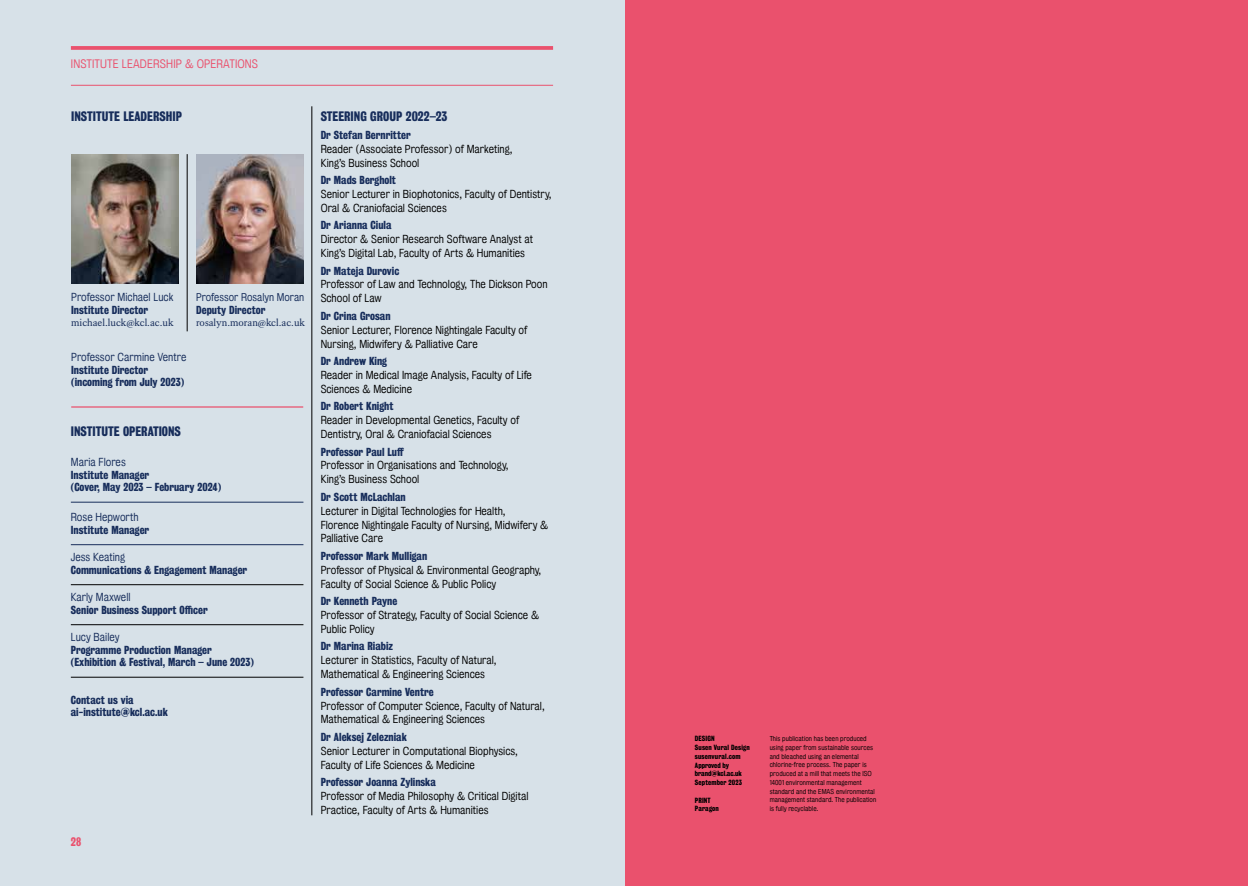
<style>
.page{position:relative;width:1248px;height:886px;background:#fff}
.page>*{position:absolute;margin:0;border:0;box-sizing:border-box;transform-origin:0 0}
.t1{font:12.5px "Kings Bureau Grot Three Seven";color:#172d5b}
.t2{font:11.25px "Kings Bureau Grot Five One";letter-spacing:.01em;color:#ea516d}
.t3{font:11.25px "Kings Bureau Grot Three Seven";color:#ea516d}
.t4{font:10.62px/13.9px "Kings Bureau Grot Five One";color:#000}
.t5{font:10.62px/12.5px "Kings Bureau Grot Three Seven";color:#172d5b}
.t6{font:10.62px "Kings Bureau Grot Five One";color:#172d5b}
.t7{font:10.62px "Kings Caslon Text";color:#172d5b}
.t8{font:10.25px "Kings Bureau Grot Five One";color:#172d5b}
.t9{font:6.88px/8.8px "Kings Bureau Grot Three Seven";letter-spacing:.02em;color:#000}
.t10{font:6.5px/8.8px "Kings Bureau Grot Five One";letter-spacing:.01em;color:#000}
</style>
<div class="page">
<div style="left:624px;top:0;width:623px;height:886px;background:#ea516d"></div>
<div style="left:0;top:0;width:624px;height:886px;background:#d7e1e8"></div>
<hr style="left:71px;top:85px;width:482px;height:1px;background:#ea516d">
<svg style="left:71px;top:46px;width:482px;height:4px;background:#e85974"></svg>
<hr style="left:71px;top:502px;width:232px;height:1px;background:#172d5b">
<hr style="left:71px;top:544px;width:232px;height:1px;background:#172d5b">
<hr style="left:71px;top:584px;width:232px;height:1px;background:#000">
<hr style="left:71px;top:624px;width:232px;height:1px;background:#000">
<hr style="left:71px;top:677px;width:232px;height:1px;background:#000">
<img style="left:71px;top:154px;width:107px;height:129px">
<img style="left:196px;top:154px;width:107px;height:129px">
<hr style="left:187px;top:154px;width:1px;height:177px;background:#000">
<hr style="left:311px;top:106px;width:1px;height:709px;background:#000">
<hr style="left:71px;top:406px;width:232px;height:2px;background:#ea516d">
<p class="t2" style="left:71px;top:58px;width:189px">INSTITUTE LEADERSHIP &amp; OPERATIONS</p>
<p class="t1" style="left:71px;top:109px;width:112px">INSTITUTE LEADERSHIP</p>
<p class="t6" style="left:71px;top:291px;width:104px">Professor Michael Luck</p>
<p class="t5" style="left:71px;top:304px;width:78px">Institute Director</p>
<p class="t7" style="left:71px;top:317px;width:104px">michael.luck@kcl.ac.uk</p>
<p class="t6" style="left:71px;top:351px;width:117px">Professor Carmine Ventre</p>
<p class="t5" style="left:71px;top:364px;width:114px">Institute Director (incoming from July 2023)</p>
<p class="t8" style="left:196px;top:292px;width:110px">Professor Rosalyn Moran</p>
<p class="t5" style="left:196px;top:304px;width:71px">Deputy Director</p>
<p class="t7" style="left:196px;top:317px;width:110px">rosalyn.moran@kcl.ac.uk</p>
<p class="t1" style="left:71px;top:424px;width:112px">INSTITUTE OPERATIONS</p>
<p class="t6" style="left:71px;top:456px;width:56px">Maria Flores</p>
<p class="t5" style="left:71px;top:469px;width:152px">Institute Manager<br>(Cover, May 2023 – February 2024)</p>
<p class="t6" style="left:71px;top:511px;width:69px">Rose Hepworth</p>
<p class="t5" style="left:71px;top:524px;width:80px">Institute Manager</p>
<p class="t6" style="left:71px;top:551px;width:56px">Jess Keating</p>
<p class="t5" style="left:71px;top:564px;width:178px">Communications &amp; Engagement Manager</p>
<p class="t6" style="left:71px;top:591px;width:61px">Karly Maxwell</p>
<p class="t5" style="left:71px;top:604px;width:138px">Senior Business Support Officer</p>
<p class="t6" style="left:71px;top:631px;width:50px">Lucy Bailey</p>
<p class="t5" style="left:71px;top:644px;width:184px">Programme Production Manager (Exhibition &amp; Festival, March – June 2023)</p>
<p class="t5" style="left:71px;top:693px;width:98px">Contact us via ai-institute@kcl.ac.uk</p>
<p class="t3" style="left:71px;top:835px;width:12px">28</p>
<p class="t1" style="left:321px;top:109px;width:128px">STEERING GROUP 2022–23</p>
<p class="t5" style="left:321px;top:128px;width:91px">Dr Stefan Bernritter</p>
<p class="t4" style="left:321px;top:142px;width:193px">Reader (Associate Professor) of Marketing,<br>King’s Business School</p>
<p class="t5" style="left:321px;top:174px;width:77px">Dr Mads Bergholt</p>
<p class="t4" style="left:321px;top:187px;width:232px">Senior Lecturer in Biophotonics, Faculty of Dentistry,<br>Oral &amp; Craniofacial Sciences</p>
<p class="t5" style="left:321px;top:219px;width:72px">Dr Arianna Ciula</p>
<p class="t4" style="left:321px;top:232px;width:214px">Director &amp; Senior Research Software Analyst at<br>King’s Digital Lab, Faculty of Arts &amp; Humanities</p>
<p class="t5" style="left:321px;top:264px;width:80px">Dr Mateja Durovic</p>
<p class="t4" style="left:321px;top:278px;width:228px">Professor of Law and Technology, The Dickson Poon<br>School of Law</p>
<p class="t5" style="left:321px;top:309px;width:71px">Dr Crina Grosan</p>
<p class="t4" style="left:321px;top:323px;width:208px">Senior Lecturer, Florence Nightingale Faculty of<br>Nursing, Midwifery &amp; Palliative Care</p>
<p class="t5" style="left:321px;top:355px;width:68px">Dr Andrew King</p>
<p class="t4" style="left:321px;top:368px;width:213px">Reader in Medical Image Analysis, Faculty of Life<br>Sciences &amp; Medicine</p>
<p class="t5" style="left:321px;top:400px;width:74px">Dr Robert Knight</p>
<p class="t4" style="left:321px;top:413px;width:200px">Reader in Developmental Genetics, Faculty of<br>Dentistry, Oral &amp; Craniofacial Sciences</p>
<p class="t5" style="left:321px;top:445px;width:85px">Professor Paul Luff</p>
<p class="t4" style="left:321px;top:458px;width:189px">Professor in Organisations and Technology,<br>King’s Business School</p>
<p class="t5" style="left:321px;top:490px;width:86px">Dr Scott McLachlan</p>
<p class="t4" style="left:321px;top:504px;width:229px">Lecturer in Digital Technologies for Health,<br>Florence Nightingale Faculty of Nursing, Midwifery &amp;<br>Palliative Care</p>
<p class="t5" style="left:321px;top:550px;width:108px">Professor Mark Mulligan</p>
<p class="t4" style="left:321px;top:563px;width:222px">Professor of Physical &amp; Environmental Geography,<br>Faculty of Social Science &amp; Public Policy</p>
<p class="t5" style="left:321px;top:595px;width:78px">Dr Kenneth Payne</p>
<p class="t4" style="left:321px;top:608px;width:220px">Professor of Strategy, Faculty of Social Science &amp;<br>Public Policy</p>
<p class="t5" style="left:321px;top:640px;width:74px">Dr Marina Riabiz</p>
<p class="t4" style="left:321px;top:653px;width:177px">Lecturer in Statistics, Faculty of Natural,<br>Mathematical &amp; Engineering Sciences</p>
<p class="t5" style="left:321px;top:685px;width:114px">Professor Carmine Ventre</p>
<p class="t4" style="left:321px;top:699px;width:225px">Professor of Computer Science, Faculty of Natural,<br>Mathematical &amp; Engineering Sciences</p>
<p class="t5" style="left:321px;top:731px;width:88px">Dr Aleksej Zelezniak</p>
<p class="t4" style="left:321px;top:744px;width:199px">Senior Lecturer in Computational Biophysics,<br>Faculty of Life Sciences &amp; Medicine</p>
<p class="t5" style="left:321px;top:776px;width:117px">Professor Joanna Zylinska</p>
<p class="t4" style="left:321px;top:789px;width:209px">Professor of Media Philosophy &amp; Critical Digital<br>Practice, Faculty of Arts &amp; Humanities</p>
<p class="t9" style="left:694px;top:734px;width:56px">DESIGN<br>Susen Vural Design susenvural.com<br>Approved by brand@kcl.ac.uk<br>September 2023</p>
<p class="t9" style="left:694px;top:796px;width:25px">PRINT<br>Paragon</p>
<p class="t10" style="left:769px;top:734px;width:108px">This publication has been produced using paper from sustainable sources and bleached using an elemental chlorine-free process. The paper is produced at a mill that meets the ISO 14001 environmental management standard and the EMAS environmental management standard. The publication is fully recyclable.</p>
</div>
